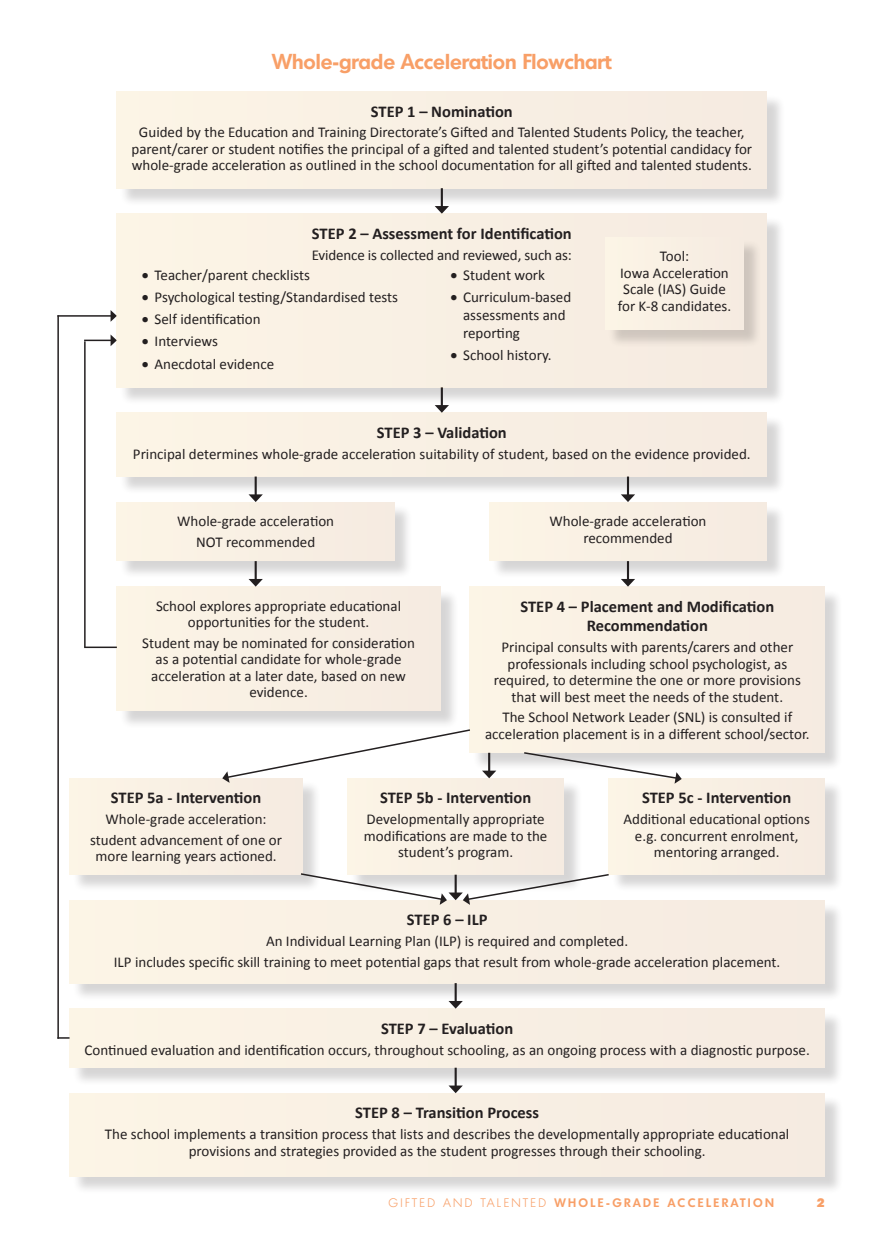
<style>
.page{position:relative;width:885px;height:1254px;background:#fff}
.page>*{position:absolute;margin:0;border:0;box-sizing:border-box;transform-origin:0 0}
.t1{font:600 21px "Montreal";color:#f89f67}
.t2{font:700 16.5px/19.5px "Calibri";color:#231f20;text-align:center}
.t3{font:15px/16.5px "Calibri";color:#231f20;text-align:center}
.t4{font:600 12px "Montreal";letter-spacing:.2em;color:#f89f67}
.t5{font:800 12px "Montreal";color:#f89f67}
.s1{font-weight:300}
</style>
<div class="page">
<div style="left:119px;top:94px;width:666px;height:113px;background:#231f20;opacity:.75"></div>
<div style="left:117px;top:91px;width:649px;height:97px;background:#f8f0e3"></div>
<div style="left:119px;top:415px;width:666px;height:80px;background:#231f20;opacity:.75"></div>
<div style="left:117px;top:413px;width:649px;height:63px;background:#f8f0e3"></div>
<div style="left:72px;top:902px;width:771px;height:100px;background:#231f20;opacity:.75"></div>
<div style="left:69px;top:900px;width:755px;height:83px;background:#f8f0e3"></div>
<div style="left:72px;top:1095px;width:771px;height:100px;background:#231f20;opacity:.75"></div>
<div style="left:69px;top:1093px;width:755px;height:83px;background:#f8f0e3"></div>
<div style="left:72px;top:1011px;width:771px;height:75px;background:#231f20;opacity:.75"></div>
<div style="left:69px;top:1008px;width:755px;height:59px;background:#f8f0e3"></div>
<div style="left:119px;top:504px;width:294px;height:75px;background:#231f20;opacity:.75"></div>
<div style="left:117px;top:502px;width:277px;height:59px;background:#f8f0e3"></div>
<div style="left:491px;top:504px;width:294px;height:75px;background:#231f20;opacity:.75"></div>
<div style="left:489px;top:502px;width:277px;height:59px;background:#f8f0e3"></div>
<div style="left:72px;top:780px;width:249px;height:113px;background:#231f20;opacity:.75"></div>
<div style="left:69px;top:778px;width:234px;height:96px;background:#f8f0e3"></div>
<div style="left:350px;top:780px;width:232px;height:113px;background:#231f20;opacity:.75"></div>
<div style="left:347px;top:778px;width:216px;height:96px;background:#f8f0e3"></div>
<div style="left:610px;top:780px;width:233px;height:113px;background:#231f20;opacity:.75"></div>
<div style="left:608px;top:778px;width:216px;height:96px;background:#f8f0e3"></div>
<div style="left:119px;top:589px;width:340px;height:140px;background:#231f20;opacity:.75"></div>
<div style="left:117px;top:587px;width:323px;height:123px;background:#f8f0e3"></div>
<div style="left:472px;top:589px;width:371px;height:182px;background:#231f20;opacity:.75"></div>
<div style="left:470px;top:587px;width:354px;height:166px;background:#f8f0e3"></div>
<hr style="left:440px;top:188px;width:3px;height:20px;background:#231f20">
<svg style="left:434px;top:206px;width:15px;height:8px"></svg>
<svg style="left:434px;top:406px;width:15px;height:7px"></svg>
<hr style="left:254px;top:476px;width:3px;height:20px;background:#231f20">
<svg style="left:248px;top:494px;width:15px;height:8px"></svg>
<hr style="left:254px;top:561px;width:3px;height:19px;background:#231f20">
<svg style="left:248px;top:579px;width:15px;height:8px"></svg>
<hr style="left:627px;top:476px;width:2px;height:20px;background:#231f20">
<svg style="left:620px;top:494px;width:15px;height:8px"></svg>
<svg style="left:620px;top:561px;width:15px;height:26px"></svg>
<svg style="left:482px;top:753px;width:14px;height:25px"></svg>
<svg style="left:448px;top:983px;width:15px;height:25px"></svg>
<hr style="left:454px;top:1067px;width:2px;height:20px;background:#231f20">
<svg style="left:448px;top:1085px;width:15px;height:8px"></svg>
<hr style="left:84px;top:646px;width:33px;height:2px;background:#231f20">
<hr style="left:84px;top:341px;width:2px;height:306px;background:#231f20">
<svg style="left:84px;top:334px;width:33px;height:12px"></svg>
<hr style="left:57px;top:315px;width:2px;height:723px;background:#231f20">
<hr style="left:57px;top:315px;width:54px;height:2px;background:#231f20">
<svg style="left:110px;top:310px;width:7px;height:12px"></svg>
<div style="left:119px;top:216px;width:666px;height:190px;background:#231f20;opacity:.75"></div>
<div style="left:117px;top:214px;width:649px;height:173px;background:#f9f1e4"></div>
<div style="left:607px;top:240px;width:155px;height:108px;background:#231f20;opacity:.75"></div>
<div style="left:605px;top:237px;width:138px;height:92px;background:#f8f0e3"></div>
<svg style="left:222px;top:728px;width:248px;height:55px"></svg>
<svg style="left:522px;top:752px;width:159px;height:32px"></svg>
<svg style="left:299px;top:872px;width:311px;height:33px"></svg>
<h1 class="t1" style="left:272px;top:47px;width:341px">Whole-grade Acceleration Flowchart</h1>
<p class="t2" style="left:371px;top:101px;width:143px">STEP 1 – Nomination</p>
<p class="t3" style="left:131px;top:124px;width:622px">Guided by the Education and Training Directorate’s Gifted and Talented Students Policy, the teacher, parent/carer or student notifies the principal of a gifted and talented student’s potential candidacy for whole-grade acceleration as outlined in the school documentation for all gifted and talented students.</p>
<p class="t2" style="left:312px;top:224px;width:261px">STEP 2 – Assessment for Identification</p>
<p class="t3" style="left:311px;top:246px;width:262px">Evidence is collected and reviewed, such as:</p>
<p class="t3" style="left:142px;top:266px;width:170px">• Teacher/parent checklists</p>
<p class="t3" style="left:142px;top:289px;width:258px">• Psychological testing/Standardised tests</p>
<p class="t3" style="left:142px;top:311px;width:120px">• Self identification</p>
<p class="t3" style="left:142px;top:333px;width:78px">• Interviews</p>
<p class="t3" style="left:142px;top:355px;width:134px">• Anecdotal evidence</p>
<p class="t3" style="left:450px;top:266px;width:96px">• Student work</p>
<p class="t3" style="left:463px;top:288px;width:110px;line-height:18px;text-align:left;text-indent:-13px">• Curriculum-based assessments and reporting</p>
<p class="t3" style="left:450px;top:347px;width:103px">• School history.</p>
<p class="t3" style="left:617px;top:248px;width:115px">Tool:<br>Iowa Acceleration<br>Scale (IAS) Guide for K-8 candidates.</p>
<p class="t2" style="left:377px;top:423px;width:131px">STEP 3 – Validation</p>
<p class="t3" style="left:133px;top:445px;width:619px">Principal determines whole-grade acceleration suitability of student, based on the evidence provided.</p>
<p class="t3" style="left:177px;top:511px;width:158px;line-height:20.7px">Whole-grade acceleration<br>NOT recommended</p>
<p class="t3" style="left:549px;top:513px;width:158px">Whole-grade acceleration recommended</p>
<p class="t3" style="left:156px;top:597px;width:246px">School explores appropriate educational opportunities for the student.</p>
<p class="t3" style="left:142px;top:635px;width:274px">Student may be nominated for consideration as a potential candidate for whole-grade acceleration at a later date, based on new evidence.</p>
<p class="t2" style="left:520px;top:596px;width:255px">STEP 4 – Placement and Modification<br>Recommendation</p>
<p class="t3" style="left:493px;top:639px;width:308px">Principal consults with parents/carers and other professionals including school psychologist, as required, to determine the one or more provisions that will best meet the needs of the student.</p>
<p class="t3" style="left:485px;top:709px;width:326px">The School Network Leader (SNL) is consulted if acceleration placement is in a different school/sector.</p>
<p class="t2" style="left:111px;top:788px;width:152px">STEP 5a - Intervention</p>
<p class="t3" style="left:90px;top:809px;width:193px;line-height:20.7px">Whole-grade acceleration: student advancement of one or</p>
<p class="t3" style="left:95px;top:848px;width:183px">more learning years actioned.</p>
<p class="t2" style="left:380px;top:788px;width:153px">STEP 5b - Intervention</p>
<p class="t3" style="left:364px;top:811px;width:185px">Developmentally appropriate modifications are made to the student’s program.</p>
<p class="t2" style="left:642px;top:788px;width:151px">STEP 5c - Intervention</p>
<p class="t3" style="left:623px;top:811px;width:188px">Additional educational options e.g. concurrent enrolment, mentoring arranged.</p>
<p class="t2" style="left:407px;top:910px;width:82px">STEP 6 – ILP</p>
<p class="t3" style="left:114px;top:931px;width:668px;line-height:20.7px">An Individual Learning Plan (ILP) is required and completed.<br>ILP includes specific skill training to meet potential gaps that result from whole-grade acceleration placement.</p>
<p class="t2" style="left:381px;top:1018px;width:134px">STEP 7 – Evaluation</p>
<p class="t3" style="left:84px;top:1041px;width:726px">Continued evaluation and identification occurs, throughout schooling, as an ongoing process with a diagnostic purpose.</p>
<p class="t2" style="left:355px;top:1103px;width:185px">STEP 8 – Transition Process</p>
<p class="t3" style="left:105px;top:1126px;width:686px">The school implements a transition process that lists and describes the developmentally appropriate educational provisions and strategies provided as the student progresses through their schooling.</p>
<p class="t4" style="left:388px;top:1194px;width:387px"><span class="s1">GIFTED AND TALENTED</span> WHOLE-GRADE ACCELERATION</p>
<p class="t5" style="left:816px;top:1194px;width:9px">2</p>
</div>
